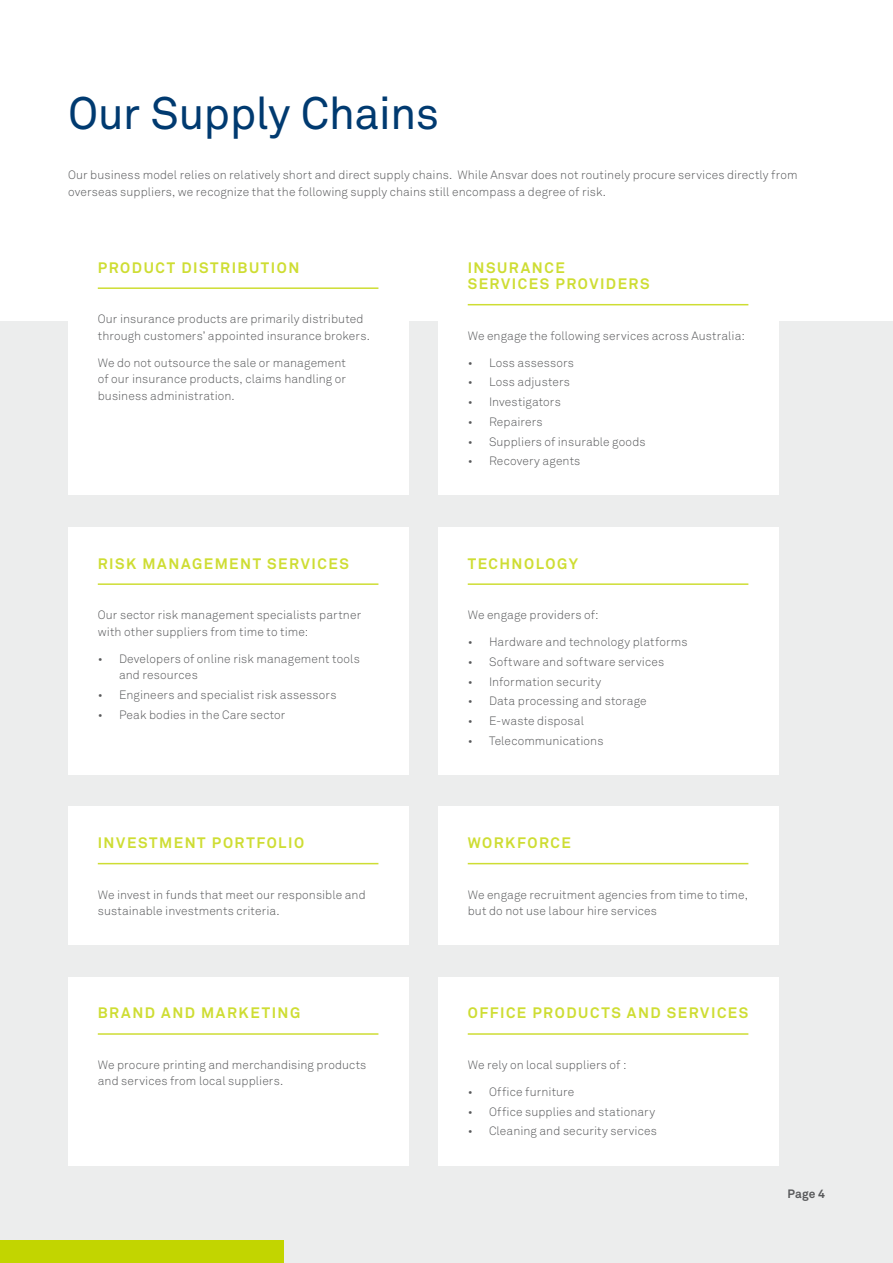
<style>
.page{position:relative;width:893px;height:1263px;background:#fff}
.page>*{position:absolute;margin:0;border:0;box-sizing:border-box;transform-origin:0 0}
.t1{font:45px "Akkurat Pro";letter-spacing:-.015em;color:#003a70}
.t2{font:700 15px/16.5px "Akkurat Pro";letter-spacing:.1em;color:#cedd33}
.t3{font:12px/16.5px "Akkurat Light Pro";letter-spacing:.01em;color:#58595b}
.t4{font:700 12px "Akkurat Pro";color:#58595b}
</style>
<div class="page">
<div style="left:0;top:321px;width:893px;height:942px;background:#eceded"></div>
<div style="left:0;top:1241px;width:283px;height:22px;background:#c2d500"></div>
<div style="left:68px;top:231px;width:340px;height:264px;background:#fff"></div>
<hr style="left:98px;top:287px;width:280px;height:2px;background:#cedd33">
<div style="left:68px;top:527px;width:340px;height:247px;background:#fff"></div>
<hr style="left:98px;top:583px;width:280px;height:2px;background:#cedd33">
<div style="left:68px;top:977px;width:340px;height:188px;background:#fff"></div>
<hr style="left:98px;top:1033px;width:280px;height:2px;background:#cedd33">
<div style="left:68px;top:806px;width:340px;height:139px;background:#fff"></div>
<hr style="left:98px;top:863px;width:280px;height:1px;background:#cedd33">
<div style="left:438px;top:231px;width:340px;height:264px;background:#fff"></div>
<hr style="left:468px;top:304px;width:280px;height:1px;background:#cedd33">
<div style="left:438px;top:527px;width:340px;height:247px;background:#fff"></div>
<hr style="left:468px;top:583px;width:280px;height:2px;background:#cedd33">
<div style="left:438px;top:977px;width:340px;height:188px;background:#fff"></div>
<hr style="left:468px;top:1033px;width:280px;height:2px;background:#cedd33">
<div style="left:438px;top:806px;width:340px;height:139px;background:#fff"></div>
<hr style="left:468px;top:863px;width:280px;height:1px;background:#cedd33">
<h1 class="t1" style="left:68px;top:87px;width:373px">Our Supply Chains</h1>
<p class="t3" style="left:68px;top:167px;width:731px">Our business model relies on relatively short and direct supply chains. While Ansvar does not routinely procure services directly from overseas suppliers, we recognize that the following supply chains still encompass a degree of risk.</p>
<p class="t2" style="left:98px;top:259px;width:203px">PRODUCT DISTRIBUTION</p>
<p class="t2" style="left:468px;top:259px;width:183px">INSURANCE<br>SERVICES PROVIDERS</p>
<p class="t3" style="left:98px;top:311px;width:274px">Our insurance products are primarily distributed through customers’ appointed insurance brokers.</p>
<p class="t3" style="left:98px;top:354px;width:250px;text-align:justify">We do not outsource the sale or management of our insurance products, claims handling or business administration.</p>
<p class="t3" style="left:468px;top:327px;width:279px">We engage the following services across Australia:</p>
<p class="t3" style="left:468px;top:354px;width:108px">• Loss assessors</p>
<p class="t3" style="left:468px;top:374px;width:104px">• Loss adjusters</p>
<p class="t3" style="left:468px;top:394px;width:95px">• Investigators</p>
<p class="t3" style="left:468px;top:414px;width:76px">• Repairers</p>
<p class="t3" style="left:468px;top:433px;width:179px">• Suppliers of insurable goods</p>
<p class="t3" style="left:468px;top:453px;width:114px">• Recovery agents</p>
<p class="t2" style="left:98px;top:555px;width:253px">RISK MANAGEMENT SERVICES</p>
<p class="t2" style="left:468px;top:555px;width:112px">TECHNOLOGY</p>
<p class="t3" style="left:98px;top:607px;width:265px">Our sector risk management specialists partner with other suppliers from time to time:</p>
<p class="t3" style="left:119px;top:650px;width:242px;text-indent:-21px">• Developers of online risk management tools and resources</p>
<p class="t3" style="left:98px;top:687px;width:240px">• Engineers and specialist risk assessors</p>
<p class="t3" style="left:98px;top:706px;width:189px">• Peak bodies in the Care sector</p>
<p class="t3" style="left:468px;top:607px;width:132px">We engage providers of:</p>
<p class="t3" style="left:468px;top:634px;width:221px">• Hardware and technology platforms</p>
<p class="t3" style="left:468px;top:654px;width:198px">• Software and software services</p>
<p class="t3" style="left:468px;top:673px;width:135px">• Information security</p>
<p class="t3" style="left:468px;top:693px;width:181px">• Data processing and storage</p>
<p class="t3" style="left:468px;top:713px;width:118px">• E-waste disposal</p>
<p class="t3" style="left:468px;top:732px;width:137px">• Telecommunications</p>
<p class="t2" style="left:98px;top:835px;width:208px">INVESTMENT PORTFOLIO</p>
<p class="t2" style="left:468px;top:835px;width:105px">WORKFORCE</p>
<p class="t3" style="left:98px;top:886px;width:269px">We invest in funds that meet our responsible and sustainable investments criteria.</p>
<p class="t3" style="left:468px;top:886px;width:282px">We engage recruitment agencies from time to time, but do not use labour hire services</p>
<p class="t2" style="left:98px;top:1005px;width:204px">BRAND AND MARKETING</p>
<p class="t2" style="left:468px;top:1005px;width:282px">OFFICE PRODUCTS AND SERVICES</p>
<p class="t3" style="left:98px;top:1057px;width:270px">We procure printing and merchandising products and services from local suppliers.</p>
<p class="t3" style="left:468px;top:1057px;width:160px">We rely on local suppliers of :</p>
<p class="t3" style="left:468px;top:1084px;width:108px">• Office furniture</p>
<p class="t3" style="left:468px;top:1103px;width:189px">• Office supplies and stationary</p>
<p class="t3" style="left:468px;top:1123px;width:191px">• Cleaning and security services</p>
<p class="t4" style="left:788px;top:1186px;width:39px">Page 4</p>
</div>
